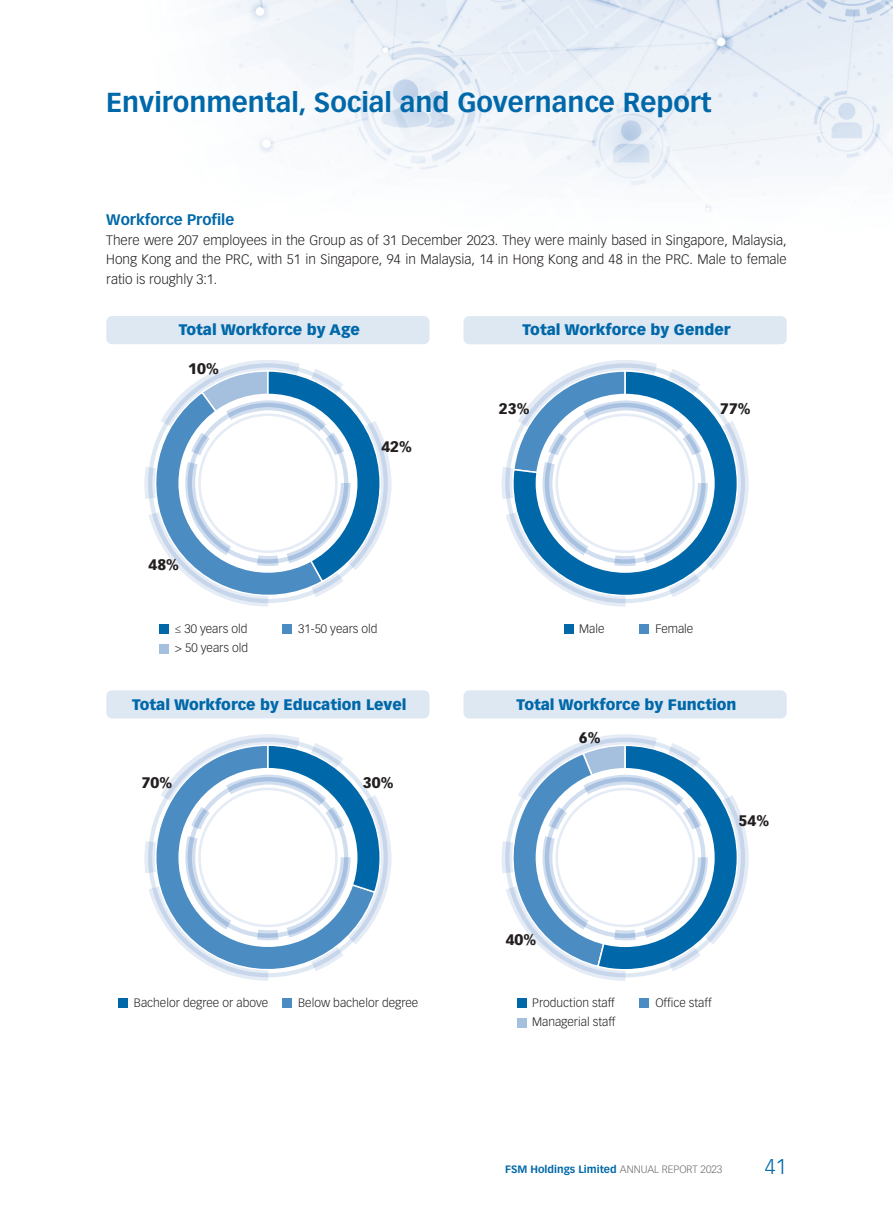
<style>
.page{position:relative;width:893px;height:1212px;background:#fff}
.page>*{position:absolute;margin:0;border:0;box-sizing:border-box;transform-origin:0 0}
.t1{font:700 27px "Vectora LT Std";color:#0068a9}
.t2{font:300 21px "Vectora LT Std";color:#0068a9}
.t3{font:900 15px "Vectora LT Std";color:#0068a9}
.t4{font:900 15px "Vectora LT Std";color:#231f20}
._02_H2{font:700 15px "Vectora LT Std";color:#0068a9}
._00_txt{font:300 13.5px/19.5px "Vectora LT Std";color:#231f20;text-align:justify}
.t5{font:300 12px/18.8px "Vectora LT Std";color:#231f20}
.t6{font:700 10.5px "Vectora LT Std";color:#0068a9}
.s1{font-weight:300;color:#6c6d70}
</style>
<div class="page">
<img style="left:204px;top:0;width:689px;height:212px">
<svg style="left:241px;top:360px;width:151px;height:151px"></svg>
<svg style="left:221px;top:363px;width:167px;height:167px"></svg>
<svg style="left:144px;top:369px;width:238px;height:238px"></svg>
<div style="left:106px;top:316px;width:323px;height:28px;background:#dee8f3;border-radius:6px"></div>
<div style="left:160px;top:624px;width:9px;height:9px;background:#0068a9"></div>
<div style="left:282px;top:624px;width:10px;height:9px;background:#4b8dc3"></div>
<div style="left:160px;top:644px;width:9px;height:9px;background:#a5c0df"></div>
<svg style="left:243px;top:734px;width:149px;height:151px"></svg>
<svg style="left:219px;top:737px;width:169px;height:167px"></svg>
<svg style="left:144px;top:765px;width:215px;height:216px"></svg>
<div style="left:178px;top:768px;width:179px;height:179px;background:#fff;border-radius:50%"></div>
<svg style="left:185px;top:744px;width:197px;height:196px"></svg>
<div style="left:106px;top:690px;width:323px;height:28px;background:#dee8f3;border-radius:6px"></div>
<div style="left:119px;top:998px;width:9px;height:9px;background:#0068a9"></div>
<div style="left:282px;top:998px;width:10px;height:9px;background:#4b8dc3"></div>
<svg style="left:501px;top:360px;width:248px;height:247px"></svg>
<svg style="left:505px;top:363px;width:240px;height:240px"></svg>
<svg style="left:511px;top:369px;width:228px;height:228px"></svg>
<div style="left:536px;top:394px;width:179px;height:179px;background:#fff;border-radius:50%"></div>
<svg style="left:512px;top:369px;width:196px;height:197px"></svg>
<div style="left:463px;top:316px;width:324px;height:28px;background:#dee8f3;border-radius:6px"></div>
<div style="left:564px;top:624px;width:9px;height:9px;background:#0068a9"></div>
<div style="left:639px;top:624px;width:10px;height:9px;background:#4b8dc3"></div>
<svg style="left:596px;top:734px;width:153px;height:247px"></svg>
<svg style="left:577px;top:738px;width:168px;height:239px"></svg>
<svg style="left:501px;top:744px;width:238px;height:227px"></svg>
<div style="left:463px;top:690px;width:324px;height:28px;background:#dee8f3;border-radius:6px"></div>
<div style="left:517px;top:998px;width:9px;height:9px;background:#0068a9"></div>
<div style="left:639px;top:998px;width:10px;height:9px;background:#4b8dc3"></div>
<div style="left:517px;top:1018px;width:9px;height:9px;background:#a5c0df"></div>
<h1 class="t1" style="left:106px;top:86px;width:607px">Environmental, Social and Governance Report</h1>
<p class="_02_H2" style="left:106px;top:211px;width:130px">Workforce Profile</p>
<p class="_00_txt" style="left:106px;top:230px;width:682px">There were 207 employees in the Group as of 31 December 2023. They were mainly based in Singapore, Malaysia, Hong Kong and the PRC, with 51 in Singapore, 94 in Malaysia, 14 in Hong Kong and 48 in the PRC. Male to female ratio is roughly 3:1.</p>
<p class="t3" style="left:179px;top:321px;width:183px">Total Workforce by Age</p>
<p class="t4" style="left:188px;top:359px;width:32px">10%</p>
<p class="t4" style="left:149px;top:556px;width:32px">48%</p>
<p class="t4" style="left:381px;top:437px;width:32px">42%</p>
<p class="t5" style="left:175px;top:620px;width:75px">≤ 30 years old &gt; 50 years old</p>
<p class="t5" style="left:298px;top:620px;width:81px">31-50 years old</p>
<p class="t3" style="left:132px;top:695px;width:276px">Total Workforce by Education Level</p>
<p class="t4" style="left:142px;top:773px;width:32px">70%</p>
<p class="t4" style="left:363px;top:773px;width:32px">30%</p>
<p class="t5" style="left:134px;top:994px;width:136px">Bachelor degree or above</p>
<p class="t5" style="left:298px;top:994px;width:122px">Below bachelor degree</p>
<p class="t3" style="left:522px;top:321px;width:210px">Total Workforce by Gender</p>
<p class="t4" style="left:499px;top:399px;width:32px">23%</p>
<p class="t4" style="left:720px;top:399px;width:32px">77%</p>
<p class="t5" style="left:579px;top:620px;width:27px">Male</p>
<p class="t5" style="left:655px;top:620px;width:40px">Female</p>
<p class="t3" style="left:516px;top:695px;width:222px">Total Workforce by Function</p>
<p class="t4" style="left:579px;top:728px;width:23px">6%</p>
<p class="t4" style="left:739px;top:811px;width:32px">54%</p>
<p class="t4" style="left:506px;top:930px;width:32px">40%</p>
<p class="t5" style="left:532px;top:994px;width:85px">Production staff<br>Managerial staff</p>
<p class="t5" style="left:655px;top:994px;width:58px">Office staff</p>
<p class="t6" style="left:505px;top:1163px;width:219px">FSM Holdings Limited <span class="s1">ANNUAL REPORT 2023</span></p>
<h2 class="t2" style="left:765px;top:1154px;width:23px">41</h2>
</div>
